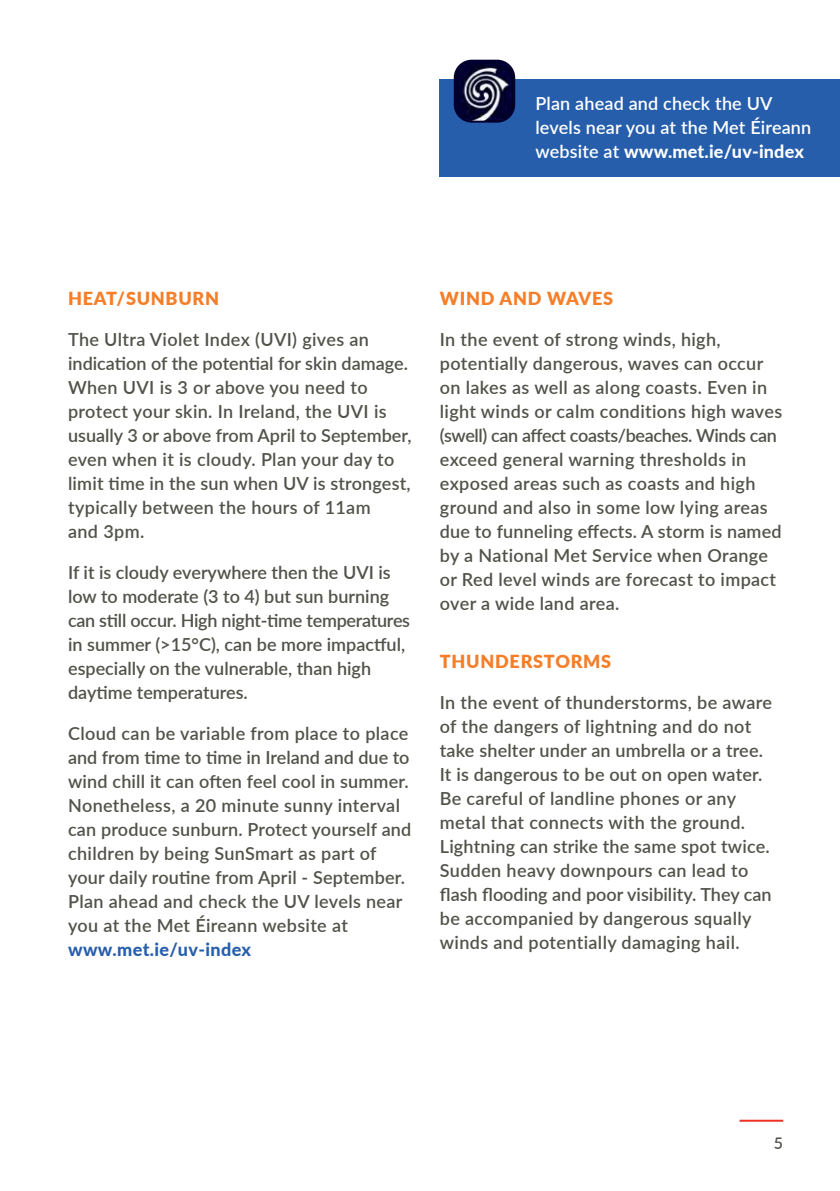
<style>
.page{position:relative;width:840px;height:1191px;background:#fff}
.page>*{position:absolute;margin:0;border:0;box-sizing:border-box;transform-origin:0 0}
.t1{font:600 18px/24px "Lato";letter-spacing:.01em;color:#51534a}
.t2{font:600 18px/24px "Lato";letter-spacing:.01em;color:#fff}
.t3{font:900 18px "Lato";letter-spacing:.04em;color:#f57e29}
.t4{font:800 18px "Lato";letter-spacing:.02em;color:#265eac}
.t5{font:600 16px "Lato";color:#51534a}
.s1{font-weight:800}
</style>
<div class="page">
<hr style="left:739px;top:1119px;width:43px;height:2px;background:#ee3124">
<div style="left:439px;top:79px;width:400px;height:98px;background:#265eac"></div>
<img style="left:456px;top:61px;width:58px;height:59px">
<div style="left:453px;top:60px;width:62px;height:63px;border:2px solid #01002e;border-radius:17px"></div>
<p class="t2" style="left:535px;top:91px;width:277px">Plan ahead and check the UV levels near you at the Met Éireann website at <span class="s1">www.met.ie/uv-index</span></p>
<p class="t3" style="left:68px;top:285px;width:152px">HEAT/SUNBURN</p>
<p class="t1" style="left:68px;top:326px;width:345px">The Ultra Violet Index (UVI) gives an indication of the potential for skin damage.<br>When UVI is 3 or above you need to protect your skin. In Ireland, the UVI is usually 3 or above from April to September, even when it is cloudy. Plan your day to limit time in the sun when UV is strongest, typically between the hours of 11am<br>and 3pm.</p>
<p class="t1" style="left:68px;top:559px;width:343px">If it is cloudy everywhere then the UVI is low to moderate (3 to 4) but sun burning can still occur. High night-time temperatures in summer (&gt;15°C), can be more impactful, especially on the vulnerable, than high daytime temperatures.</p>
<p class="t1" style="left:68px;top:720px;width:344px">Cloud can be variable from place to place and from time to time in Ireland and due to wind chill it can often feel cool in summer.<br>Nonetheless, a 20 minute sunny interval can produce sunburn. Protect yourself and children by being SunSmart as part of your daily routine from April - September.<br>Plan ahead and check the UV levels near you at the Met Éireann website at</p>
<p class="t4" style="left:68px;top:936px;width:184px">www.met.ie/uv-index</p>
<p class="t3" style="left:439px;top:285px;width:175px">WIND AND WAVES</p>
<p class="t1" style="left:439px;top:326px;width:344px">In the event of strong winds, high, potentially dangerous, waves can occur on lakes as well as along coasts. Even in light winds or calm conditions high waves (swell) can affect coasts/beaches. Winds can exceed general warning thresholds in exposed areas such as coasts and high ground and also in some low lying areas due to funneling effects. A storm is named by a National Met Service when Orange or Red level winds are forecast to impact over a wide land area.</p>
<p class="t3" style="left:439px;top:647px;width:173px">THUNDERSTORMS</p>
<p class="t1" style="left:439px;top:689px;width:333px">In the event of thunderstorms, be aware of the dangers of lightning and do not take shelter under an umbrella or a tree.<br>It is dangerous to be out on open water.<br>Be careful of landline phones or any metal that connects with the ground.<br>Lightning can strike the same spot twice.<br>Sudden heavy downpours can lead to flash flooding and poor visibility. They can be accompanied by dangerous squally winds and potentially damaging hail.</p>
<p class="t5" style="left:773px;top:1131px;width:11px">5</p>
</div>
